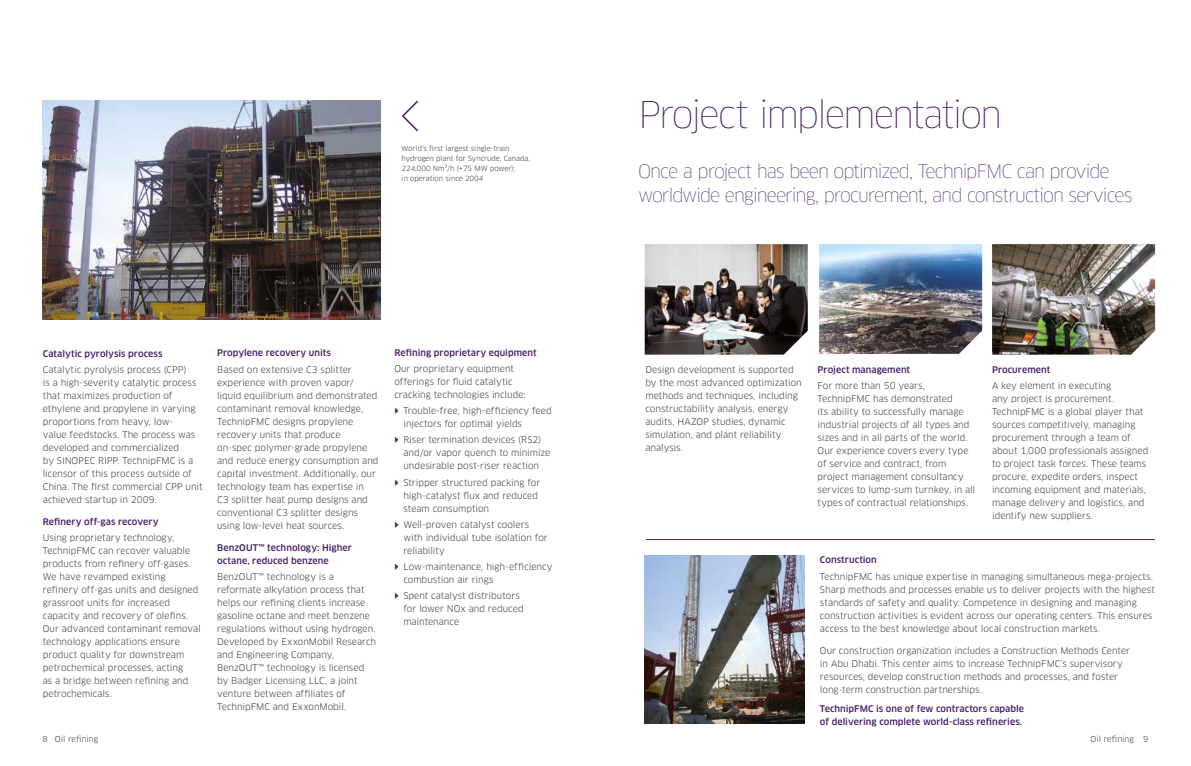
<style>
.page{position:relative;width:1191px;height:766px;background:#fff}
.page>*{position:absolute;margin:0;border:0;box-sizing:border-box;transform-origin:0 0}
.t1{font:100 36px "Clan Pro";letter-spacing:-.07em;color:#4b1f68}
.t2{font:100 18px/24px "Clan Pro";letter-spacing:-.065em;color:#4b1f68}
.t3{font:9px/13px "Clan Pro";color:#3b3c43}
.t4{font:500 9px/13px "Clan Pro";letter-spacing:.005em;color:#4b1f68}
.t5{font:8px "Clan Pro";color:#3b3c43}
.t6{font:7px/10px "Clan Pro";color:#3b3c43}
</style>
<div class="page">
<img style="left:42px;top:100px;width:339px;height:219px">
<img style="left:644px;top:244px;width:163px;height:110px">
<img style="left:819px;top:244px;width:163px;height:110px">
<img style="left:992px;top:244px;width:163px;height:110px">
<img style="left:644px;top:555px;width:160px;height:168px">
<svg style="left:402px;top:100px;width:17px;height:32px"></svg>
<hr style="left:646px;top:539px;width:508px;height:1px;background:#4b1f68">
<p class="t6" style="left:401px;top:143px;width:130px">World’s first largest single-train hydrogen plant for Syncrude, Canada,<br>224,000 Nm³/h (+75 MW power);<br>in operation since 2004</p>
<p class="t4" style="left:43px;top:347px;width:121px">Catalytic pyrolysis process</p>
<p class="t3" style="left:43px;top:362px;width:161px">Catalytic pyrolysis process (CPP)<br>is a high-severity catalytic process that maximizes production of ethylene and propylene in varying proportions from heavy, low-<br>value feedstocks. The process was developed and commercialized<br>by SINOPEC RIPP. TechnipFMC is a licensor of this process outside of<br>China. The first commercial CPP unit achieved startup in 2009.</p>
<p class="t4" style="left:43px;top:515px;width:117px">Refinery off-gas recovery</p>
<p class="t3" style="left:43px;top:530px;width:159px">Using proprietary technology,<br>TechnipFMC can recover valuable products from refinery off-gases.<br>We have revamped existing refinery off-gas units and designed grassroot units for increased capacity and recovery of olefins.<br>Our advanced contaminant removal technology applications ensure product quality for downstream petrochemical processes, acting<br>as a bridge between refining and petrochemicals.</p>
<p class="t4" style="left:217px;top:346px;width:115px">Propylene recovery units</p>
<p class="t3" style="left:217px;top:362px;width:163px">Based on extensive C3 splitter experience with proven vapor/ liquid equilibrium and demonstrated contaminant removal knowledge, TechnipFMC designs propylene recovery units that produce<br>on-spec polymer-grade propylene and reduce energy consumption and capital investment. Additionally, our technology team has expertise in<br>C3 splitter heat pump designs and conventional C3 splitter designs using low-level heat sources.</p>
<p class="t4" style="left:217px;top:540px;width:136px">BenzOUT™ technology: Higher octane, reduced benzene</p>
<p class="t3" style="left:217px;top:569px;width:160px">BenzOUT™ technology is a reformate alkylation process that helps our refining clients increase gasoline octane and meet benzene regulations without using hydrogen.<br>Developed by ExxonMobil Research and Engineering Company,<br>BenzOUT™ technology is licensed by Badger Licensing LLC, a joint venture between affiliates of<br>TechnipFMC and ExxonMobil.</p>
<p class="t4" style="left:394px;top:346px;width:144px">Refining proprietary equipment</p>
<p class="t3" style="left:394px;top:362px;width:133px">Our proprietary equipment offerings for fluid catalytic cracking technologies include:</p>
<p class="t3" style="left:403px;top:404px;width:150px">Trouble-free, high-efficiency feed injectors for optimal yields</p>
<p class="t3" style="left:403px;top:433px;width:149px">Riser termination devices (RS2) and/or vapor quench to minimize undesirable post-riser reaction</p>
<p class="t3" style="left:403px;top:475px;width:138px">Stripper structured packing for high-catalyst flux and reduced steam consumption</p>
<p class="t3" style="left:403px;top:517px;width:146px">Well-proven catalyst coolers with individual tube isolation for reliability</p>
<p class="t3" style="left:403px;top:559px;width:151px">Low-maintenance, high-efficiency combustion air rings</p>
<p class="t3" style="left:403px;top:588px;width:122px">Spent catalyst distributors for lower NOx and reduced maintenance</p>
<h1 class="t1" style="left:638px;top:93px;width:366px">Project implementation</h1>
<h2 class="t2" style="left:638px;top:159px;width:496px">Once a project has been optimized, TechnipFMC can provide worldwide engineering, procurement, and construction services</h2>
<p class="t3" style="left:645px;top:363px;width:158px">Design development is supported by the most advanced optimization methods and techniques, including constructability analysis, energy audits, HAZOP studies, dynamic simulation, and plant reliability analysis.</p>
<p class="t4" style="left:817px;top:363px;width:94px">Project management</p>
<p class="t3" style="left:817px;top:379px;width:159px">For more than 50 years,<br>TechnipFMC has demonstrated<br>its ability to successfully manage industrial projects of all types and sizes and in all parts of the world.<br>Our experience covers every type of service and contract, from project management consultancy services to lump-sum turnkey, in all types of contractual relationships.</p>
<p class="t4" style="left:992px;top:363px;width:60px">Procurement</p>
<p class="t3" style="left:992px;top:379px;width:158px">A key element in executing<br>any project is procurement.<br>TechnipFMC is a global player that sources competitively, managing procurement through a team of about 1,000 professionals assigned to project task forces. These teams procure, expedite orders, inspect incoming equipment and materials, manage delivery and logistics, and identify new suppliers.</p>
<p class="t4" style="left:820px;top:553px;width:58px">Construction</p>
<p class="t3" style="left:820px;top:569px;width:336px">TechnipFMC has unique expertise in managing simultaneous mega-projects.<br>Sharp methods and processes enable us to deliver projects with the highest standards of safety and quality. Competence in designing and managing construction activities is evident across our operating centers. This ensures access to the best knowledge about local construction markets.</p>
<p class="t3" style="left:820px;top:643px;width:311px">Our construction organization includes a Construction Methods Center in Abu Dhabi. This center aims to increase TechnipFMC’s supervisory resources, develop construction methods and processes, and foster long-term construction partnerships.</p>
<p class="t4" style="left:820px;top:701px;width:206px">TechnipFMC is one of few contractors capable of delivering complete world-class refineries.</p>
<p class="t5" style="left:42px;top:734px;width:57px">8 Oil refining</p>
<p class="t5" style="left:1090px;top:733px;width:59px">Oil refining 9</p>
</div>
